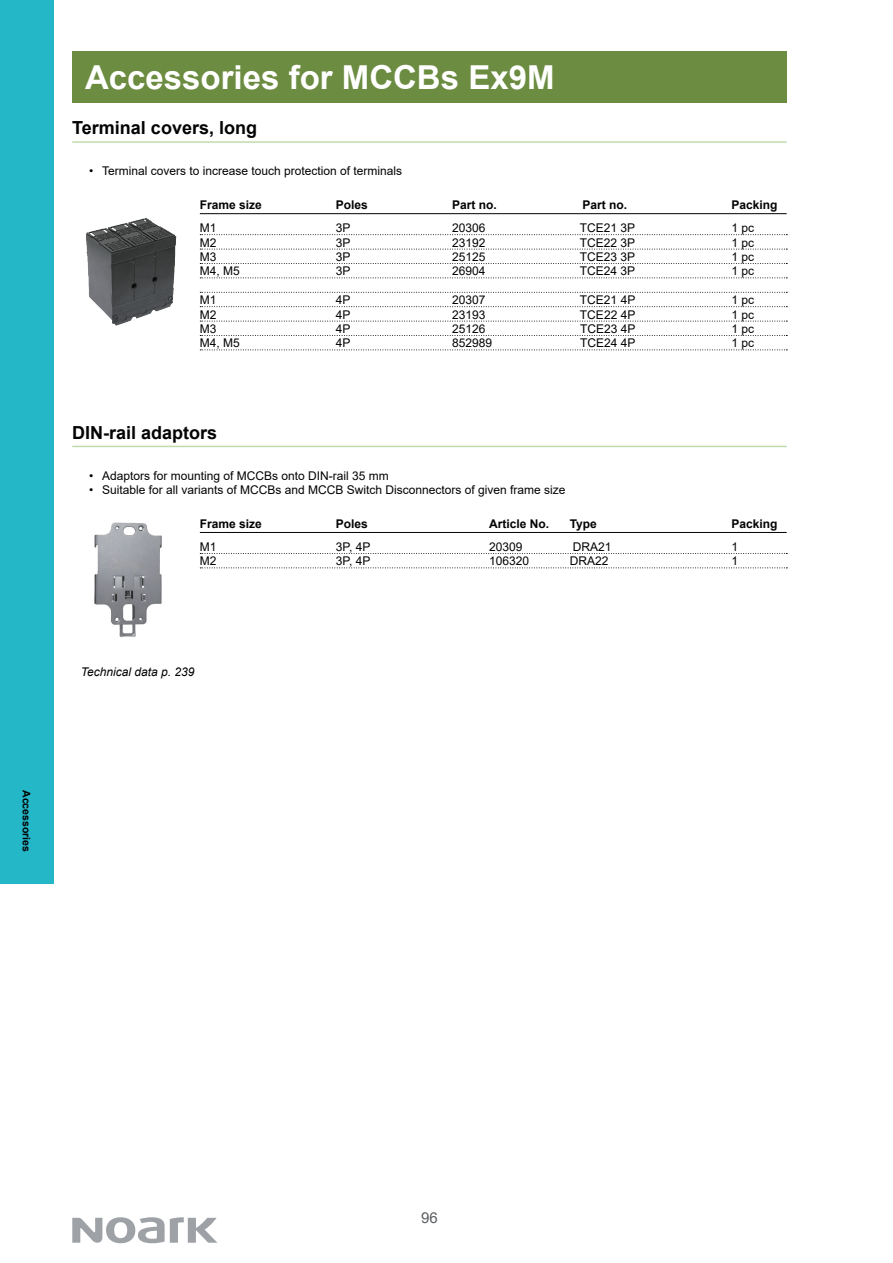
<style>
.page{position:relative;width:893px;height:1263px;background:#fff}
.page>*{position:absolute;margin:0;border:0;box-sizing:border-box;transform-origin:0 0}
.t1{font:700 33px "Arial";color:#fff}
.t2{font:700 18px "Arial";color:#030303}
.t3{font:15px "Arial";color:#595c5f}
.t4{font:12px/14.4px "Arial";color:#030303;text-align:justify}
.t5{font:700 12px "Arial";color:#030303}
.t6{font:italic 12px "Arial";color:#030303}
.t7{font:700 10.5px "Arial";color:#030303}
</style>
<div class="page">
<img style="left:94px;top:522px;width:68px;height:116px">
<img style="left:85px;top:218px;width:92px;height:108px">
<svg style="left:72px;top:1217px;width:145px;height:26px"></svg>
<div style="left:0;top:505px;width:53px;height:126px;background:#24b7c8"></div>
<div style="left:0;top:631px;width:53px;height:127px;background:#24b7c8"></div>
<div style="left:0;top:0;width:53px;height:505px;background:#24b7c8"></div>
<div style="left:0;top:758px;width:53px;height:126px;background:#24b7c8"></div>
<div style="left:72px;top:51px;width:715px;height:51px;background:#6c8c41"></div>
<hr style="left:72px;top:446px;width:715px;height:1px;background:#c2daaa">
<svg style="left:200px;top:553px;width:587px;height:1px"></svg>
<svg style="left:200px;top:567px;width:587px;height:1px"></svg>
<hr style="left:200px;top:532px;width:587px;height:1px;background:#030303">
<svg style="left:200px;top:234px;width:587px;height:1px"></svg>
<svg style="left:200px;top:249px;width:587px;height:1px"></svg>
<svg style="left:200px;top:263px;width:587px;height:1px"></svg>
<svg style="left:200px;top:277px;width:587px;height:1px"></svg>
<svg style="left:200px;top:292px;width:587px;height:1px"></svg>
<svg style="left:200px;top:306px;width:587px;height:1px"></svg>
<svg style="left:200px;top:321px;width:587px;height:1px"></svg>
<svg style="left:200px;top:335px;width:587px;height:1px"></svg>
<svg style="left:200px;top:349px;width:587px;height:1px"></svg>
<hr style="left:72px;top:141px;width:715px;height:2px;background:#c2daaa">
<hr style="left:200px;top:213px;width:587px;height:1px;background:#030303">
<h1 class="t1" style="left:85px;top:54px;width:471px">Accessories for MCCBs Ex9M</h1>
<h2 class="t2" style="left:72px;top:115px;width:186px">Terminal covers, long</h2>
<p class="t4" style="left:89px;top:164px;width:314px">• Terminal covers to increase touch protection of terminals</p>
<p class="t5" style="left:200px;top:196px;width:64px">Frame size</p>
<p class="t5" style="left:336px;top:196px;width:34px">Poles</p>
<p class="t5" style="left:452px;top:196px;width:46px">Part no.</p>
<p class="t5" style="left:582px;top:196px;width:46px">Part no.</p>
<p class="t5" style="left:731px;top:196px;width:48px">Packing</p>
<p class="t4" style="left:580px;top:221px;width:57px">TCE21 3P TCE22 3P TCE23 3P TCE24 3P</p>
<p class="t4" style="left:580px;top:293px;width:57px">TCE21 4P TCE22 4P TCE23 4P TCE24 4P</p>
<p class="t4" style="left:200px;top:221px;width:18px">M1</p>
<p class="t4" style="left:336px;top:221px;width:16px">3P</p>
<p class="t4" style="left:452px;top:221px;width:35px">20306</p>
<p class="t4" style="left:731px;top:221px;width:24px">1 pc</p>
<p class="t4" style="left:200px;top:235px;width:18px">M2</p>
<p class="t4" style="left:336px;top:235px;width:16px">3P</p>
<p class="t4" style="left:452px;top:235px;width:35px">23192</p>
<p class="t4" style="left:731px;top:235px;width:24px">1 pc</p>
<p class="t4" style="left:200px;top:249px;width:18px">M3</p>
<p class="t4" style="left:336px;top:249px;width:16px">3P</p>
<p class="t4" style="left:452px;top:249px;width:35px">25125</p>
<p class="t4" style="left:731px;top:249px;width:24px">1 pc</p>
<p class="t4" style="left:200px;top:264px;width:42px">M4, M5</p>
<p class="t4" style="left:336px;top:264px;width:16px">3P</p>
<p class="t4" style="left:452px;top:264px;width:35px">26904</p>
<p class="t4" style="left:731px;top:264px;width:24px">1 pc</p>
<p class="t4" style="left:200px;top:293px;width:18px">M1</p>
<p class="t4" style="left:336px;top:293px;width:16px">4P</p>
<p class="t4" style="left:452px;top:293px;width:35px">20307</p>
<p class="t4" style="left:731px;top:293px;width:24px">1 pc</p>
<p class="t4" style="left:200px;top:307px;width:18px">M2</p>
<p class="t4" style="left:336px;top:307px;width:16px">4P</p>
<p class="t4" style="left:452px;top:307px;width:35px">23193</p>
<p class="t4" style="left:731px;top:307px;width:24px">1 pc</p>
<p class="t4" style="left:200px;top:321px;width:18px">M3</p>
<p class="t4" style="left:336px;top:321px;width:16px">4P</p>
<p class="t4" style="left:452px;top:321px;width:35px">25126</p>
<p class="t4" style="left:731px;top:321px;width:24px">1 pc</p>
<p class="t4" style="left:200px;top:336px;width:42px">M4, M5</p>
<p class="t4" style="left:336px;top:336px;width:16px">4P</p>
<p class="t4" style="left:452px;top:336px;width:42px">852989</p>
<p class="t4" style="left:731px;top:336px;width:24px">1 pc</p>
<h2 class="t2" style="left:72px;top:420px;width:147px">DIN-rail adaptors</h2>
<p class="t4" style="left:89px;top:468px;width:301px">• Adaptors for mounting of MCCBs onto DIN-rail 35 mm</p>
<p class="t4" style="left:89px;top:483px;width:478px">• Suitable for all variants of MCCBs and MCCB Switch Disconnectors of given frame size</p>
<p class="t5" style="left:200px;top:515px;width:64px">Frame size</p>
<p class="t5" style="left:336px;top:515px;width:34px">Poles</p>
<p class="t5" style="left:489px;top:515px;width:62px">Article No.</p>
<p class="t5" style="left:570px;top:515px;width:29px">Type</p>
<p class="t5" style="left:731px;top:515px;width:48px">Packing</p>
<p class="t4" style="left:200px;top:539px;width:18px">M1</p>
<p class="t4" style="left:336px;top:539px;width:36px">3P, 4P</p>
<p class="t4" style="left:489px;top:539px;width:35px">20309</p>
<p class="t4" style="left:573px;top:539px;width:40px">DRA21</p>
<p class="t4" style="left:731px;top:539px;width:8px">1</p>
<p class="t4" style="left:200px;top:554px;width:18px">M2</p>
<p class="t4" style="left:336px;top:554px;width:36px">3P, 4P</p>
<p class="t4" style="left:489px;top:554px;width:42px">106320</p>
<p class="t4" style="left:570px;top:554px;width:40px">DRA22</p>
<p class="t4" style="left:731px;top:554px;width:8px">1</p>
<p class="t6" style="left:81px;top:664px;width:115px">Technical data p. 239</p>
<p class="t7" style="left:34px;top:790px;width:63px;rotate:90deg">Accessories</p>
<p class="t3" style="left:425px;top:1197px;width:10px">6</p>
<p class="t3" style="left:421px;top:1207px;width:18px">96</p>
</div>
